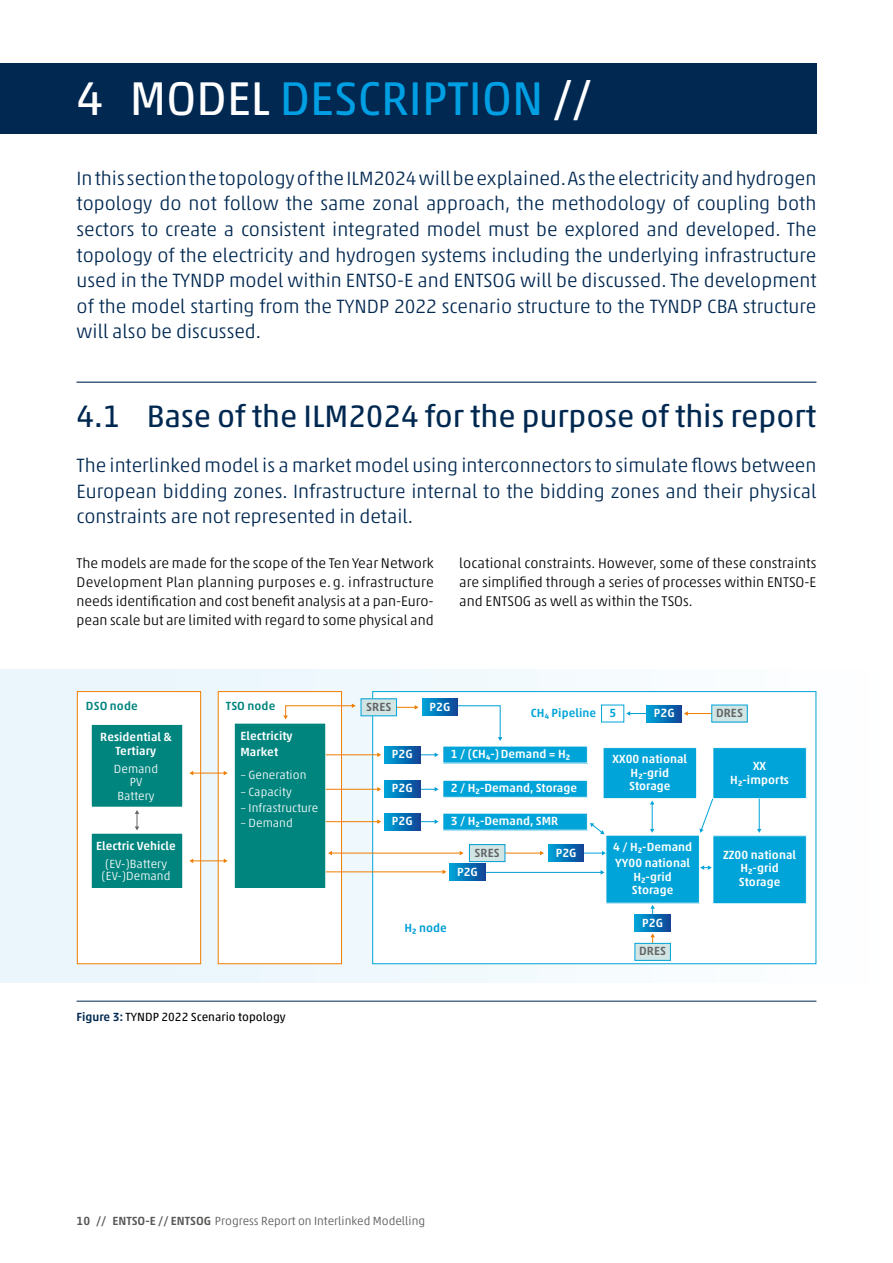
<style>
.page{position:relative;width:893px;height:1263px;background:#fff}
.page>*{position:absolute;margin:0;border:0;box-sizing:border-box;transform-origin:0 0}
.t1{font:48px "Akko Pro";color:#009fe3}
.t2{font:31.5px "Akko Pro";color:#002851}
.t3{font:300 19.5px/25.5px "Akko Pro";color:#002851;text-align:justify}
.t4{font:300 14.25px/19.2px "Akko Pro";letter-spacing:-.005em;color:#000;text-align:justify}
.t5{font:500 12px/13.5px "Akko Pro";letter-spacing:.005em;color:#fff;text-align:center}
.t6{font:300 12px/13.5px "Akko Pro";letter-spacing:.005em;color:#fff;text-align:center}
.t7{font:300 12px "Akko Pro";color:#575756}
.t8{font:12px "Akko Pro";color:#000}
.t9{font:500 12px "Akko Pro";letter-spacing:.005em;color:#646363}
.t10{font:500 12px "Akko Pro";letter-spacing:.005em;color:#00847e}
.t11{font:500 12px "Akko Pro";letter-spacing:.005em;color:#01a4d8}
.t12{font:500 12px "Akko Pro";color:#009ed4}
.s1{color:#fff}
.s2{font-weight:500;color:#002851}
.s3{font-weight:500}
</style>
<div class="page">
<div style="left:0;top:64px;width:816px;height:70px;background:#002851"></div>
<hr style="left:77px;top:382px;width:739px;height:1px;background:#002851">
<svg style="left:0;top:670px;width:817px;height:312px"></svg>
<div style="left:373px;top:692px;width:443px;height:272px;background:#fff"></div>
<div style="left:372px;top:691px;width:444px;height:273px;border:1px solid #01a4d8"></div>
<div style="left:218px;top:692px;width:124px;height:272px;background:#fff"></div>
<div style="left:218px;top:691px;width:124px;height:273px;border:1px solid #ef7d00"></div>
<div style="left:77px;top:692px;width:124px;height:272px;background:#fff"></div>
<div style="left:77px;top:691px;width:124px;height:273px;border:1px solid #ef7d00"></div>
<hr style="left:687px;top:713px;width:33px;height:1px;background:#ef7d00">
<svg style="left:684px;top:711px;width:4px;height:5px"></svg>
<hr style="left:629px;top:713px;width:34px;height:1px;background:#009ed4">
<div style="left:91px;top:724px;width:92px;height:83px;background:#00847e"></div>
<div style="left:91px;top:724px;width:92px;height:83px;border:1px solid #fff"></div>
<div style="left:91px;top:833px;width:92px;height:55px;background:#00847e"></div>
<div style="left:91px;top:833px;width:92px;height:56px;border:1px solid #fff"></div>
<div style="left:234px;top:723px;width:92px;height:165px;background:#00847e"></div>
<div style="left:234px;top:723px;width:92px;height:166px;border:1px solid #fff"></div>
<div style="left:646px;top:705px;width:36px;height:17px;background:linear-gradient(to right,#00a6da,#0d4799)"></div>
<div style="left:712px;top:705px;width:35px;height:17px;background:#d0e5e4"></div>
<div style="left:443px;top:746px;width:144px;height:17px;background:#01a4d8"></div>
<div style="left:603px;top:747px;width:94px;height:52px;background:#01a4d8"></div>
<div style="left:603px;top:747px;width:94px;height:52px;border:1px solid #fff"></div>
<div style="left:606px;top:835px;width:93px;height:68px;background:#01a4d8"></div>
<div style="left:605px;top:835px;width:95px;height:68px;border:1px solid #fff"></div>
<div style="left:713px;top:836px;width:93px;height:68px;background:#01a4d8"></div>
<div style="left:712px;top:835px;width:95px;height:69px;border:1px solid #fff"></div>
<div style="left:713px;top:747px;width:93px;height:52px;background:#01a4d8"></div>
<div style="left:712px;top:747px;width:95px;height:52px;border:1px solid #fff"></div>
<div style="left:443px;top:780px;width:144px;height:17px;background:#01a4d8"></div>
<div style="left:442px;top:780px;width:146px;height:18px;border:1px solid #fff"></div>
<div style="left:443px;top:813px;width:144px;height:17px;background:#01a4d8"></div>
<svg style="left:699px;top:798px;width:15px;height:35px"></svg>
<hr style="left:326px;top:754px;width:52px;height:1px;background:#ef7d00">
<svg style="left:377px;top:752px;width:4px;height:5px"></svg>
<hr style="left:326px;top:789px;width:52px;height:1px;background:#ef7d00">
<svg style="left:377px;top:787px;width:4px;height:4px"></svg>
<hr style="left:326px;top:821px;width:52px;height:1px;background:#ef7d00">
<svg style="left:377px;top:819px;width:4px;height:5px"></svg>
<svg style="left:420px;top:752px;width:18px;height:5px"></svg>
<svg style="left:420px;top:787px;width:18px;height:4px"></svg>
<svg style="left:420px;top:819px;width:18px;height:5px"></svg>
<svg style="left:584px;top:851px;width:22px;height:4px"></svg>
<hr style="left:759px;top:799px;width:1px;height:30px;background:#01a4d8">
<svg style="left:757px;top:829px;width:4px;height:4px"></svg>
<svg style="left:650px;top:905px;width:5px;height:10px"></svg>
<svg style="left:650px;top:933px;width:5px;height:10px"></svg>
<hr style="left:331px;top:853px;width:129px;height:1px;background:#ef7d00">
<svg style="left:460px;top:851px;width:4px;height:4px"></svg>
<hr style="left:326px;top:871px;width:117px;height:1px;background:#ef7d00">
<svg style="left:397px;top:705px;width:22px;height:4px"></svg>
<hr style="left:505px;top:853px;width:36px;height:1px;background:#ef7d00">
<svg style="left:540px;top:851px;width:4px;height:4px"></svg>
<hr style="left:485px;top:872px;width:116px;height:1px;background:#009ed4">
<svg style="left:458px;top:705px;width:44px;height:36px"></svg>
<svg style="left:283px;top:703px;width:73px;height:16px"></svg>
<svg style="left:135px;top:810px;width:4px;height:20px"></svg>
<hr style="left:193px;top:773px;width:31px;height:1px;background:#ef7d00">
<svg style="left:224px;top:771px;width:4px;height:4px"></svg>
<svg style="left:189px;top:771px;width:4px;height:4px"></svg>
<svg style="left:700px;top:865px;width:12px;height:5px"></svg>
<svg style="left:650px;top:801px;width:4px;height:32px"></svg>
<svg style="left:590px;top:823px;width:14px;height:11px"></svg>
<hr style="left:193px;top:860px;width:31px;height:1px;background:#ef7d00">
<svg style="left:224px;top:859px;width:4px;height:4px"></svg>
<svg style="left:189px;top:859px;width:4px;height:4px"></svg>
<div style="left:548px;top:844px;width:36px;height:18px;background:linear-gradient(to right,#00a6da,#0d4799)"></div>
<div style="left:469px;top:844px;width:36px;height:17px;background:#d0e5e4"></div>
<div style="left:469px;top:844px;width:36px;height:18px;border:1px solid #009ed4"></div>
<svg style="left:450px;top:864px;width:35px;height:17px"></svg>
<div style="left:384px;top:746px;width:36px;height:17px;background:linear-gradient(to right,#00a6da,#0d4799)"></div>
<div style="left:384px;top:780px;width:36px;height:17px;background:linear-gradient(to right,#00a6da,#0d4799)"></div>
<div style="left:384px;top:813px;width:36px;height:17px;background:linear-gradient(to right,#00a6da,#0d4799)"></div>
<div style="left:422px;top:699px;width:36px;height:17px;background:linear-gradient(to right,#00a5da,#0d4698)"></div>
<div style="left:361px;top:699px;width:36px;height:17px;background:#d0e5e4"></div>
<svg style="left:635px;top:915px;width:35px;height:17px"></svg>
<div style="left:635px;top:943px;width:35px;height:17px;background:#d0e5e4"></div>
<div style="left:634px;top:943px;width:37px;height:18px;border:1px solid #01a4d8"></div>
<hr style="left:77px;top:1001px;width:739px;height:1px;background:#002851">
<h1 class="t1" style="left:77px;top:69px;width:517px"><span class="s1">4 MODEL</span> DESCRIPTION <span class="s1">//</span></h1>
<p class="t3" style="left:77px;top:165px;width:741px">In this section the topology of the ILM2024 will be explained. As the electricity and hydrogen topology do not follow the same zonal approach, the methodology of coupling both sectors to create a consistent integrated model must be explored and developed. The topology of the electricity and hydrogen systems including the underlying infrastructure used in the TYNDP model within ENTSO-E and ENTSOG will be discussed. The development of the model starting from the TYNDP 2022 scenario structure to the TYNDP CBA structure will also be discussed.</p>
<h2 class="t2" style="left:77px;top:397px;width:741px">4.1 Base of the ILM2024 for the purpose of this report</h2>
<p class="t3" style="left:77px;top:452px;width:741px">The interlinked model is a market model using interconnectors to simulate flows between European bidding zones. Infrastructure internal to the bidding zones and their physical constraints are not represented in detail.</p>
<p class="t4" style="left:77px;top:553px;width:359px">The models are made for the scope of the Ten Year Network Development Plan planning purposes e.g. infrastructure needs identification and cost benefit analysis at a pan-Euro&shy;pean scale but are limited with regard to some physical and</p>
<p class="t4" style="left:459px;top:553px;width:359px">locational constraints. However, some of these constraints are simplified through a series of processes within ENTSO-E and ENTSOG as well as within the TSOs.</p>
<p class="t10" style="left:86px;top:698px;width:53px">DSO node</p>
<p class="t5" style="left:100px;top:730px;width:73px">Residential &amp;<br>Tertiary</p>
<p class="t6" style="left:114px;top:762px;width:46px">Demand<br>PV<br>Battery</p>
<p class="t5" style="left:96px;top:839px;width:81px">Electric Vehicle</p>
<p class="t6" style="left:102px;top:858px;width:70px;line-height:12px;text-align:left">(EV-)Battery (EV-)Demand</p>
<p class="t10" style="left:226px;top:698px;width:51px">TSO node</p>
<p class="t5" style="left:240px;top:727px;width:54px;line-height:16.5px;text-align:left">Electricity<br>Market</p>
<p class="t6" style="left:240px;top:768px;width:68px">– Generation</p>
<p class="t6" style="left:240px;top:785px;width:53px">– Capacity</p>
<p class="t6" style="left:240px;top:801px;width:79px">– Infrastructure</p>
<p class="t6" style="left:240px;top:816px;width:54px">– Demand</p>
<p class="t8" style="left:77px;top:1009px;width:211px"><span class="s2">Figure 3:</span> TYNDP 2022 Scenario topology</p>
<p class="t9" style="left:366px;top:699px;width:27px">SRES</p>
<p class="t5" style="left:430px;top:700px;width:22px">P2G</p>
<p class="t11" style="left:531px;top:706px;width:87px">CH4 Pipeline 5</p>
<p class="t5" style="left:613px;top:752px;width:76px">XX00 national<br>H2-grid<br>Storage</p>
<p class="t5" style="left:654px;top:706px;width:22px">P2G</p>
<p class="t9" style="left:716px;top:706px;width:28px">DRES</p>
<p class="t5" style="left:451px;top:747px;width:121px">1 / (CH4-) Demand = H2</p>
<p class="t5" style="left:392px;top:747px;width:22px">P2G</p>
<p class="t5" style="left:392px;top:781px;width:22px">P2G</p>
<p class="t5" style="left:392px;top:814px;width:22px">P2G</p>
<p class="t5" style="left:730px;top:759px;width:60px">XX<br>H2-imports</p>
<p class="t5" style="left:451px;top:781px;width:128px">2 / H2-Demand, Storage</p>
<p class="t5" style="left:451px;top:814px;width:109px">3 / H2-Demand, SMR</p>
<p class="t9" style="left:475px;top:845px;width:27px">SRES</p>
<p class="t5" style="left:556px;top:846px;width:22px">P2G</p>
<p class="t5" style="left:457px;top:865px;width:22px">P2G</p>
<p class="t12" style="left:404px;top:920px;width:44px">H2 node</p>
<p class="t5" style="left:613px;top:838px;width:81px;line-height:16.5px;text-align:left">4 / H2-Demand<br>YY00 national</p>
<p class="t5" style="left:632px;top:870px;width:43px;text-align:left">H2-grid<br>Storage</p>
<p class="t5" style="left:642px;top:916px;width:22px">P2G</p>
<p class="t9" style="left:639px;top:944px;width:28px">DRES</p>
<p class="t5" style="left:723px;top:848px;width:74px">ZZ00 national<br>H2-grid<br>Storage</p>
<p class="t7" style="left:77px;top:1213px;width:350px"><span class="s3">10 // ENTSO-E // ENTSOG</span> Progress Report on Interlinked Modelling</p>
</div>
